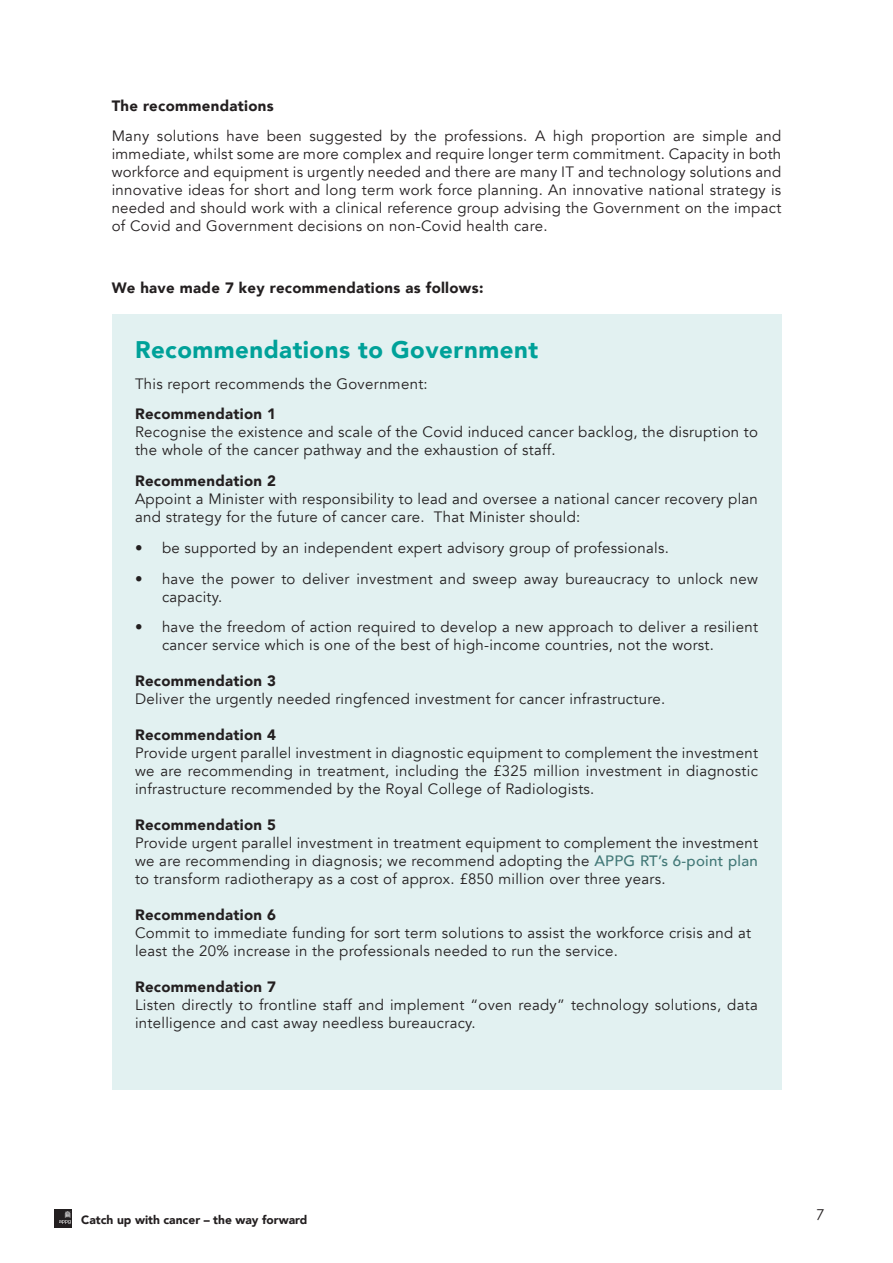
<style>
.page{position:relative;width:893px;height:1263px;background:#fff}
.page>*{position:absolute;margin:0;border:0;box-sizing:border-box;transform-origin:0 0}
.t1{font:900 24px "Avenir";letter-spacing:.02em;color:#00a199}
.t2{font:15px/18px "Avenir";letter-spacing:.02em;color:#231f20}
.t3{font:900 15px "Avenir";letter-spacing:.02em;color:#231f20}
.t4{font:15px "Century Gothic";color:#231f20}
.t5{font:900 12px "Avenir";color:#231f20}
.s1{font-weight:500;color:#427877}
</style>
<div class="page">
<div style="left:54px;top:1210px;width:18px;height:18px;background:#231f20"></div>
<svg style="left:59px;top:1211px;width:12px;height:13px"></svg>
<div style="left:112px;top:315px;width:669px;height:775px;background:#e2f1f1"></div>
<p class="t3" style="left:112px;top:93px;width:164px">The recommendations</p>
<p class="t2" style="left:112px;top:128px;width:671px;text-align:justify">Many solutions have been suggested by the professions. A high proportion are simple and immediate, whilst some are more complex and require longer term commitment. Capacity in both workforce and equipment is urgently needed and there are many IT and technology solutions and innovative ideas for short and long term work force planning. An innovative national strategy is needed and should work with a clinical reference group advising the Government on the impact of Covid and Government decisions on non-Covid health care.</p>
<p class="t3" style="left:112px;top:275px;width:373px">We have made 7 key recommendations as follows:</p>
<p class="t1" style="left:135px;top:329px;width:405px">Recommendations to Government</p>
<p class="t2" style="left:135px;top:375px;width:294px">This report recommends the Government:</p>
<p class="t3" style="left:135px;top:401px;width:143px">Recommendation 1</p>
<p class="t2" style="left:135px;top:423px;width:624px">Recognise the existence and scale of the Covid induced cancer backlog, the disruption to the whole of the cancer pathway and the exhaustion of staff.</p>
<p class="t3" style="left:135px;top:468px;width:143px">Recommendation 2</p>
<p class="t2" style="left:135px;top:490px;width:624px">Appoint a Minister with responsibility to lead and oversee a national cancer recovery plan and strategy for the future of cancer care. That Minister should:</p>
<p class="t2" style="left:135px;top:539px;width:535px">• be supported by an independent expert advisory group of professionals.</p>
<p class="t2" style="left:162px;top:570px;width:597px;text-indent:-27px">• have the power to deliver investment and sweep away bureaucracy to unlock new capacity.</p>
<p class="t2" style="left:162px;top:618px;width:597px;text-indent:-27px">• have the freedom of action required to develop a new approach to deliver a resilient cancer service which is one of the best of high-income countries, not the worst.</p>
<p class="t3" style="left:135px;top:668px;width:143px">Recommendation 3</p>
<p class="t2" style="left:135px;top:690px;width:532px">Deliver the urgently needed ringfenced investment for cancer infrastructure.</p>
<p class="t3" style="left:135px;top:722px;width:143px">Recommendation 4</p>
<p class="t2" style="left:135px;top:744px;width:624px;text-align:justify">Provide urgent parallel investment in diagnostic equipment to complement the investment we are recommending in treatment, including the £325 million investment in diagnostic infrastructure recommended by the Royal College of Radiologists.</p>
<p class="t3" style="left:135px;top:812px;width:143px">Recommendation 5</p>
<p class="t2" style="left:135px;top:834px;width:624px;text-align:justify">Provide urgent parallel investment in treatment equipment to complement the investment we are recommending in diagnosis; we recommend adopting the <span class="s1">APPG RT’s 6-point plan </span>to transform radiotherapy as a cost of approx. £850 million over three years.</p>
<p class="t3" style="left:135px;top:902px;width:143px">Recommendation 6</p>
<p class="t2" style="left:135px;top:924px;width:618px">Commit to immediate funding for sort term solutions to assist the workforce crisis and at least the 20% increase in the professionals needed to run the service.</p>
<p class="t3" style="left:135px;top:974px;width:143px">Recommendation 7</p>
<p class="t2" style="left:135px;top:996px;width:624px">Listen directly to frontline staff and implement “oven ready” technology solutions, data intelligence and cast away needless bureaucracy.</p>
<p class="t5" style="left:81px;top:1209px;width:228px">Catch up with cancer – the way forward</p>
<p class="t4" style="left:816px;top:1204px;width:10px">7</p>
</div>
